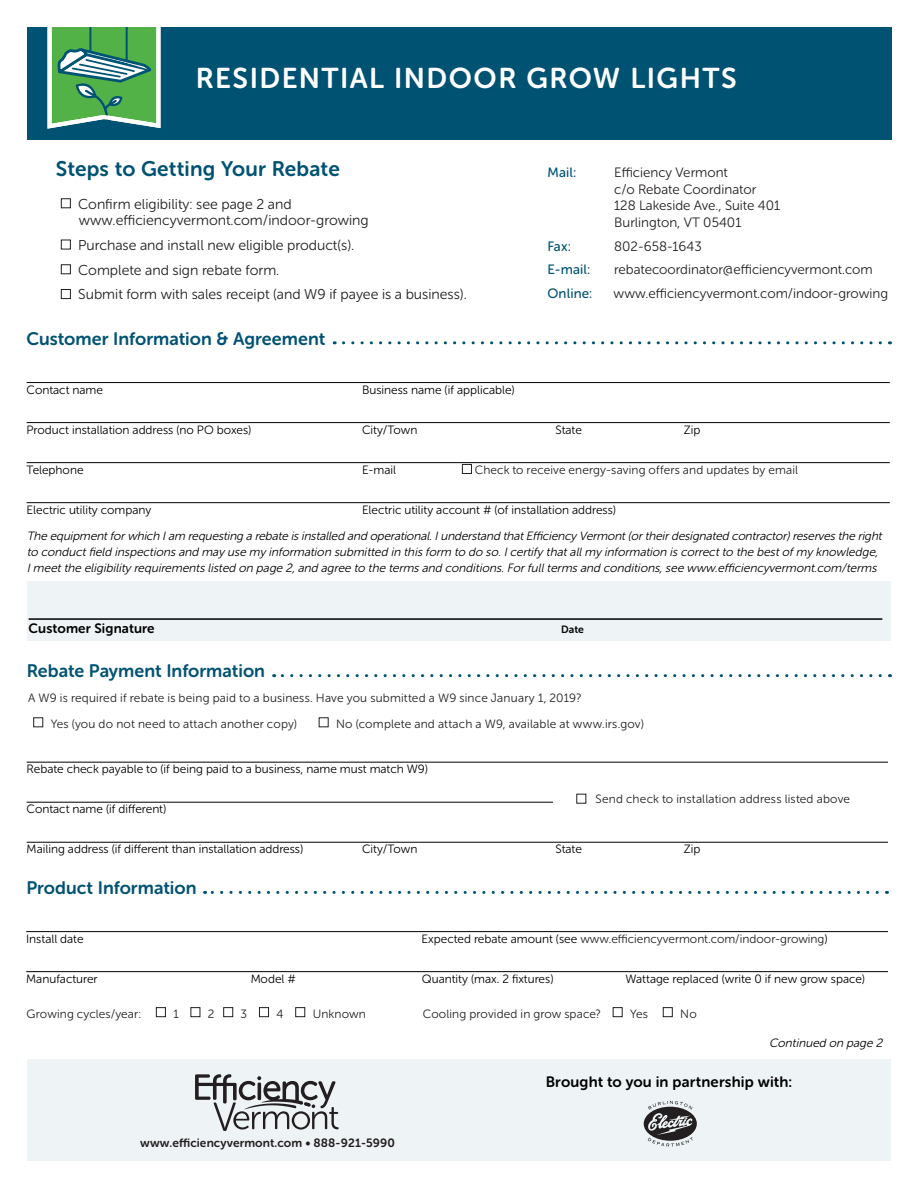
<style>
.page{position:relative;width:918px;height:1188px;background:#fff}
.page>*{position:absolute;margin:0;border:0;box-sizing:border-box;transform-origin:0 0}
.t1{font:28.5px "Museo Sans Rounded 700";letter-spacing:.05em;color:#fff}
.t2{font:21px "Museo Sans Rounded 700";letter-spacing:.01em;color:#005273}
.t3{font:18px "Museo Sans Rounded 700";letter-spacing:.005em;color:#005273}
.t4{font:15px "Museo Sans Rounded 700";letter-spacing:.01em;color:#000}
.t5{font:14.25px/16.5px "Museo Sans Rounded 300";color:#231f20}
.t6{font:13.5px/16.5px "Museo Sans Rounded 300";color:#231f20}
.t7{font:13.5px "Museo Sans Rounded 500";letter-spacing:.01em;color:#005273}
.t8{font:13.5px "Museo Sans Rounded 700";letter-spacing:.01em;color:#000}
.t9{font:italic 12px/15.8px "Museo Sans Rounded 300";color:#000}
.t10{font:12px "Museo Sans Rounded 300";color:#000}
.t11{font:12px "Museo Sans Rounded 300";letter-spacing:.01em;color:#231f20}
.t12{font:12px "Museo Sans Rounded 700";letter-spacing:.01em;color:#231f20}
.t13{font:10.5px "Museo Sans Rounded 700";color:#000}
.s1{color:#000}
</style>
<div class="page">
<div style="left:27px;top:27px;width:864px;height:113px;background:#005273"></div>
<svg style="left:205px;top:891px;width:672px;height:3px"></svg>
<hr style="left:26px;top:931px;width:862px;height:1px;background:#000">
<hr style="left:26px;top:971px;width:862px;height:1px;background:#000">
<div style="left:156px;top:1007px;width:10px;height:10px;border:1px solid #231f20"></div>
<div style="left:191px;top:1007px;width:9px;height:10px;border:1px solid #231f20"></div>
<div style="left:223px;top:1007px;width:10px;height:10px;border:1px solid #231f20"></div>
<div style="left:259px;top:1007px;width:10px;height:10px;border:1px solid #231f20"></div>
<div style="left:296px;top:1007px;width:9px;height:10px;border:1px solid #231f20"></div>
<div style="left:613px;top:1007px;width:9px;height:10px;border:1px solid #231f20"></div>
<div style="left:663px;top:1007px;width:9px;height:10px;border:1px solid #231f20"></div>
<div style="left:61px;top:199px;width:10px;height:9px;border:1px solid #231f20"></div>
<div style="left:61px;top:240px;width:10px;height:9px;border:1px solid #231f20"></div>
<div style="left:61px;top:265px;width:10px;height:9px;border:1px solid #231f20"></div>
<div style="left:61px;top:289px;width:10px;height:10px;border:1px solid #231f20"></div>
<div style="left:27px;top:581px;width:864px;height:60px;background:#eef3f5"></div>
<svg style="left:334px;top:341px;width:546px;height:3px"></svg>
<hr style="left:27px;top:382px;width:863px;height:1px;background:#000">
<hr style="left:27px;top:422px;width:863px;height:1px;background:#000">
<hr style="left:27px;top:462px;width:863px;height:1px;background:#000">
<hr style="left:27px;top:502px;width:863px;height:1px;background:#000">
<div style="left:462px;top:464px;width:10px;height:10px;border:1px solid #231f20"></div>
<hr style="left:29px;top:618px;width:853px;height:2px;background:#000">
<svg style="left:274px;top:674px;width:606px;height:3px"></svg>
<hr style="left:27px;top:762px;width:861px;height:1px;background:#000">
<hr style="left:27px;top:802px;width:861px;height:1px;background:#000">
<hr style="left:27px;top:842px;width:861px;height:1px;background:#000">
<div style="left:554px;top:797px;width:336px;height:23px;background:#fff"></div>
<div style="left:27px;top:1060px;width:864px;height:101px;background:#eef3f5"></div>
<svg style="left:195px;top:1074px;width:144px;height:57px"></svg>
<svg style="left:644px;top:1101px;width:53px;height:46px"></svg>
<svg style="left:47px;top:27px;width:114px;height:102px;background:#67b075"></svg>
<p class="t1" style="left:196px;top:62px;width:543px">RESIDENTIAL INDOOR GROW LIGHTS</p>
<p class="t2" style="left:56px;top:158px;width:286px">Steps to Getting Your Rebate</p>
<p class="t5" style="left:78px;top:196px;width:292px">Confirm eligibility: see page 2 and www.efficiencyvermont.com/indoor-growing</p>
<p class="t5" style="left:78px;top:237px;width:278px">Purchase and install new eligible product(s).</p>
<p class="t5" style="left:78px;top:262px;width:203px">Complete and sign rebate form.</p>
<p class="t5" style="left:78px;top:286px;width:390px">Submit form with sales receipt (and W9 if payee is a business).</p>
<p class="t3" style="left:26px;top:328px;width:300px">Customer Information &amp; Agreement</p>
<p class="t10" style="left:27px;top:383px;width:78px">Contact name</p>
<p class="t10" style="left:362px;top:383px;width:154px">Business name (if applicable)</p>
<p class="t10" style="left:27px;top:423px;width:226px">Product installation address (no PO boxes)</p>
<p class="t10" style="left:362px;top:423px;width:57px">City/Town</p>
<p class="t10" style="left:555px;top:423px;width:28px">State</p>
<p class="t10" style="left:684px;top:423px;width:18px">Zip</p>
<p class="t10" style="left:27px;top:463px;width:58px">Telephone</p>
<p class="t10" style="left:362px;top:463px;width:36px">E-mail</p>
<p class="t11" style="left:475px;top:463px;width:325px">Check to receive energy-saving offers and updates by email</p>
<p class="t10" style="left:27px;top:503px;width:126px">Electric utility company</p>
<p class="t10" style="left:362px;top:503px;width:256px">Electric utility account # (of installation address)</p>
<p class="t7" style="left:548px;top:165px;width:30px">Mail:</p>
<p class="t6" style="left:614px;top:165px;width:168px">Efficiency Vermont<br>c/o Rebate Coordinator<br>128 Lakeside Ave., Suite 401<br>Burlington, VT 05401</p>
<p class="t7" style="left:548px;top:238px;width:25px">Fax:</p>
<p class="t6" style="left:614px;top:238px;width:89px">802-658-1643</p>
<p class="t7" style="left:548px;top:262px;width:44px">E-mail:</p>
<p class="t6" style="left:614px;top:261px;width:260px">rebatecoordinator@efficiencyvermont.com</p>
<p class="t7" style="left:548px;top:286px;width:46px">Online:</p>
<p class="t6" style="left:614px;top:285px;width:276px">www.efficiencyvermont.com/indoor-growing</p>
<p class="t9" style="left:27px;top:528px;width:859px">The equipmentforwhich Iam requesting a rebate isinstalled and operational.Iunderstand thatEfficiency Vermont(ortheirdesignated contractor)reservesthe right to conductfield inspectionsand may use my information submitted in thisform to do so.Icertify thatallmy information iscorrectto the bestofmy knowledge,<br>Imeetthe eligibility requirementslisted on page 2,and agree to the termsand conditions.Forfulltermsand conditions,see www.efficiencyvermont.com/terms</p>
<p class="t8" style="left:29px;top:621px;width:127px">Customer Signature</p>
<p class="t13" style="left:561px;top:624px;width:24px">Date</p>
<p class="t3" style="left:27px;top:661px;width:240px">Rebate Payment Information</p>
<p class="t11" style="left:28px;top:692px;width:555px">A W9 is required if rebate is being paid to a business. Have you submitted a W9 since January 1, 2019?</p>
<p class="t11" style="left:51px;top:717px;width:248px">Yes (you do not need to attach another copy)</p>
<p class="t11" style="left:336px;top:717px;width:309px">No (complete and attach a W9, available at www.irs.gov)</p>
<p class="t10" style="left:27px;top:763px;width:403px">Rebate check payable to (if being paid to a business, name must match W9)</p>
<p class="t10" style="left:27px;top:803px;width:141px">Contact name (if different)</p>
<p class="t10" style="left:27px;top:843px;width:278px">Mailing address (if different than installation address)</p>
<p class="t10" style="left:362px;top:843px;width:57px">City/Town</p>
<p class="t10" style="left:555px;top:843px;width:28px">State</p>
<p class="t10" style="left:684px;top:843px;width:18px">Zip</p>
<p class="t11" style="left:595px;top:793px;width:256px">Send check to installation address listed above</p>
<p class="t3" style="left:26px;top:878px;width:172px">Product Information</p>
<p class="t10" style="left:26px;top:932px;width:59px">Install date</p>
<p class="t11" style="left:422px;top:932px;width:408px"><span class="s1">Expected rebate amount (see</span> www.efficiencyvermont.com/indoor-growing<span class="s1">)</span></p>
<p class="t10" style="left:26px;top:972px;width:73px">Manufacturer</p>
<p class="t10" style="left:251px;top:972px;width:47px">Model #</p>
<p class="t10" style="left:422px;top:972px;width:133px">Quantity (max. 2 fixtures)</p>
<p class="t10" style="left:626px;top:972px;width:241px">Wattage replaced (write 0 if new grow space)</p>
<p class="t11" style="left:27px;top:1007px;width:116px">Growing cycles/year:</p>
<p class="t11" style="left:173px;top:1007px;width:7px">1</p>
<p class="t11" style="left:208px;top:1007px;width:8px">2</p>
<p class="t11" style="left:241px;top:1007px;width:8px">3</p>
<p class="t11" style="left:276px;top:1007px;width:9px">4</p>
<p class="t11" style="left:313px;top:1007px;width:55px">Unknown</p>
<p class="t11" style="left:423px;top:1007px;width:180px">Cooling provided in grow space?</p>
<p class="t11" style="left:630px;top:1007px;width:19px">Yes</p>
<p class="t11" style="left:680px;top:1007px;width:18px">No</p>
<p class="t12" style="left:140px;top:1137px;width:256px">www.efficiencyvermont.com • 888-921-5990</p>
<p class="t9" style="left:769px;top:1035px;width:118px">Continued on page 2</p>
<p class="t4" style="left:546px;top:1073px;width:248px">Brought to you in partnership with:</p>
</div>
